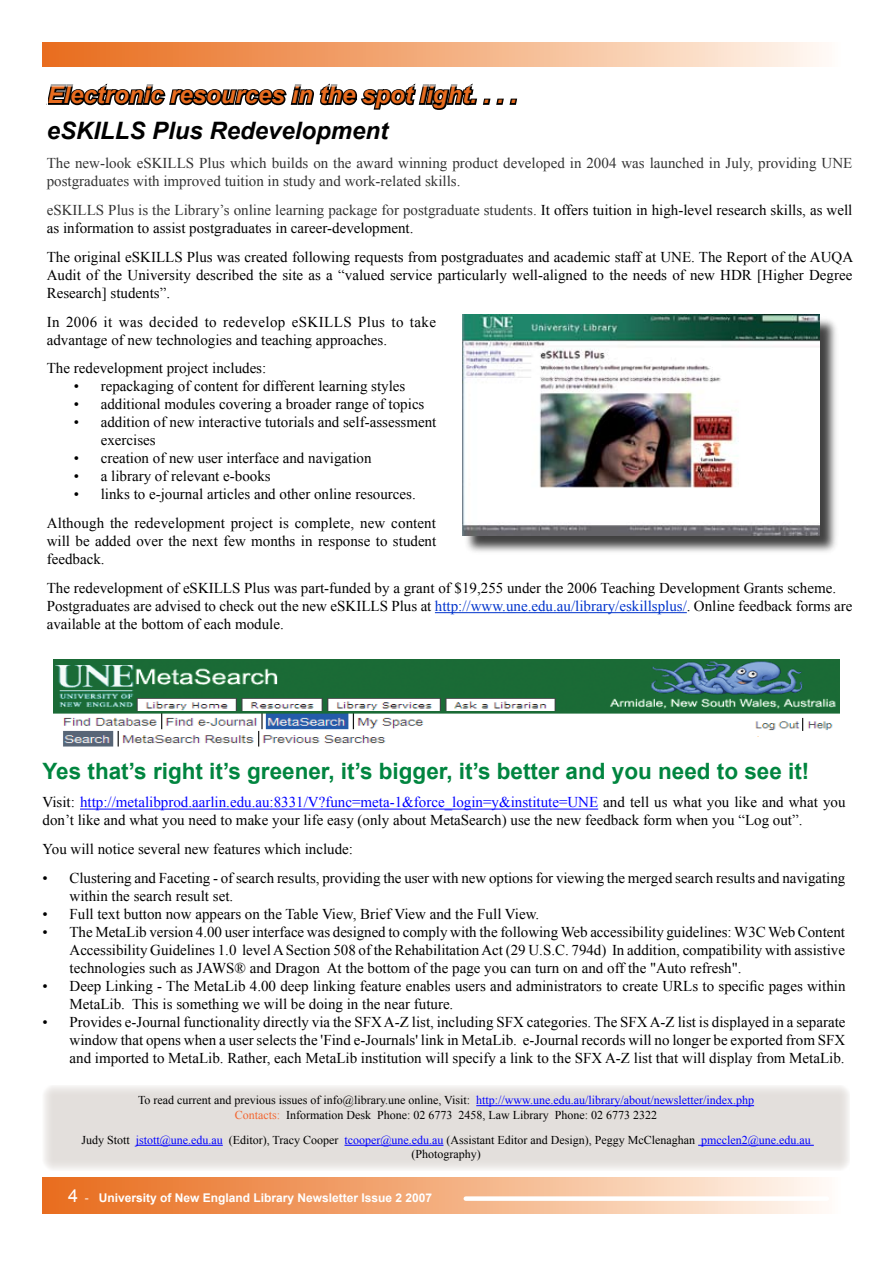
<style>
.page{position:relative;width:893px;height:1263px;background:#fff}
.page>*{position:absolute;margin:0;border:0;box-sizing:border-box;transform-origin:0 0}
.t1{font:italic 700 24px "Arial";color:#e86c1f}
.t2{font:italic 700 24px "Arial";color:#000}
.t3{font:700 22.5px "Arial";color:#00853f}
.t4{font:15px/18px "Times New Roman";color:#000}
.t5{font:15px/18px "Times New Roman";color:#333}
.t6{font:12px/14.4px "Times New Roman";color:#000;text-align:center}
.t7{font:700 12px "Arial";color:#fff}
.s1{color:#333}
.s2{color:#03c}
.s3{color:#00f}
.s4{color:#f26631}
.s5{font-weight:400}
</style>
<div class="page">
<div style="left:43px;top:1178px;width:807px;height:35px;background:linear-gradient(to right,#e86917,#fffaf3)"></div>
<div style="left:466px;top:1196px;width:361px;height:5px;background:#fff"></div>
<div style="left:43px;top:43px;width:807px;height:24px;background:linear-gradient(to right,#e86917,#fffaf3)"></div>
<svg style="left:46px;top:83px;width:472px;height:27px"></svg>
<hr style="left:80px;top:809px;width:518px;height:1px;background:#00f">
<hr style="left:435px;top:612px;width:252px;height:1px;background:#03c">
<div style="left:43px;top:1085px;width:807px;height:86px;background:#e3dfdc"></div>
<hr style="left:476px;top:1105px;width:278px;height:1px;background:#00f">
<hr style="left:136px;top:1145px;width:87px;height:1px;background:#00f">
<hr style="left:344px;top:1145px;width:99px;height:1px;background:#00f">
<hr style="left:698px;top:1145px;width:116px;height:1px;background:#00f">
<div style="left:464px;top:316px;width:375px;height:240px;background:#000;opacity:.75"></div>
<img style="left:462px;top:315px;width:357px;height:221px">
<img style="left:53px;top:659px;width:787px;height:88px">
<svg style="left:68px;top:1189px;width:9px;height:13px"></svg>
<h1 class="t1" style="left:47px;top:79px;width:471px">Electronic resources in the spot light. . . .</h1>
<h1 class="t2" style="left:47px;top:115px;width:343px">eSKILLS Plus Redevelopment</h1>
<p class="t5" style="left:47px;top:154px;width:807px">The new-look eSKILLS Plus which builds on the award winning product developed in 2004 was launched in July, providing UNE postgraduates with improved tuition in study and work-related skills.</p>
<p class="t4" style="left:47px;top:201px;width:807px"><span class="s1">eSKILLS Plus is the Library’s online learning package for postgraduate students.</span> It offers tuition in high-level research skills, as well as information to assist postgraduates in career-development.</p>
<p class="t4" style="left:47px;top:248px;width:808px;text-align:justify">The original eSKILLS Plus was created following requests from postgraduates and academic staff at UNE. The Report of the AUQA Audit of the University described the site as a “valued service particularly well-aligned to the needs of new HDR [Higher Degree Research] students”.</p>
<p class="t4" style="left:47px;top:312px;width:391px">In 2006 it was decided to redevelop eSKILLS Plus to take advantage of new technologies and teaching approaches.</p>
<p class="t4" style="left:47px;top:359px;width:221px">The redevelopment project includes:</p>
<p class="t4" style="left:74px;top:377px;width:333px">• repackaging of content for different learning styles</p>
<p class="t4" style="left:74px;top:395px;width:352px">• additional modules covering a broader range of topics</p>
<p class="t4" style="left:101px;top:413px;width:337px;text-indent:-27px">• addition of new interactive tutorials and self-assessment exercises</p>
<p class="t4" style="left:74px;top:449px;width:299px">• creation of new user interface and navigation</p>
<p class="t4" style="left:74px;top:467px;width:198px">• a library of relevant e-books</p>
<p class="t4" style="left:47px;top:480px;width:391px;line-height:28.8px;text-align:center">• links to e-journal articles and other online resources.<br>Although the redevelopment project is complete, new content</p>
<p class="t4" style="left:47px;top:532px;width:391px">will be added over the next few months in response to student feedback.</p>
<p class="t4" style="left:47px;top:579px;width:807px">The redevelopment of eSKILLS Plus was part-funded by a grant of $19,255 under the 2006 Teaching Development Grants scheme.<br>Postgraduates are advised to check out the new eSKILLS Plus at <span class="s2">http://www.une.edu.au/library/eskillsplus/</span>. Online feedback forms are available at the bottom of each module.</p>
<h2 class="t3" style="left:43px;top:756px;width:768px">Yes that’s right it’s greener, it’s bigger, it’s better and you need to see it!</h2>
<p class="t4" style="left:43px;top:793px;width:804px">Visit: <span class="s3">http://metalibprod.aarlin.edu.au:8331/V?func=meta-1&amp;force_login=y&amp;institute=UNE</span> and tell us what you like and what you don’t like and what you need to make your life easy (only about MetaSearch) use the new feedback form when you “Log out”.</p>
<p class="t4" style="left:70px;top:834px;width:777px;line-height:28.8px;text-indent:-27px">You will notice several new features which include:<br>Clustering and Faceting - of search results, providing the user with new options for viewing the merged search results and navigating</p>
<p class="t4" style="left:70px;top:887px;width:777px">within the search result set.<br>Full text button now appears on the Table View, Brief View and the Full View.<br>The MetaLib version 4.00 user interface was designed to comply with the following Web accessibility guidelines: W3C Web Content Accessibility Guidelines 1.0 level A Section 508 of the Rehabilitation Act (29 U.S.C. 794d) In addition, compatibility with assistive technologies such as JAWS® and Dragon At the bottom of the page you can turn on and off the "Auto refresh".<br>Deep Linking - The MetaLib 4.00 deep linking feature enables users and administrators to create URLs to specific pages within MetaLib. This is something we will be doing in the near future.<br>Provides e-Journal functionality directly via the SFX A-Z list, including SFX categories. The SFX A-Z list is displayed in a separate window that opens when a user selects the 'Find e-Journals' link in MetaLib. e-Journal records will no longer be exported from SFX and imported to MetaLib. Rather, each MetaLib institution will specify a link to the SFX A-Z list that will display from MetaLib.</p>
<p class="t4" style="left:43px;top:869px;width:7px">•</p>
<p class="t4" style="left:43px;top:905px;width:7px">• •</p>
<p class="t4" style="left:43px;top:977px;width:7px">•</p>
<p class="t4" style="left:43px;top:1013px;width:7px">•</p>
<p class="t6" style="left:138px;top:1093px;width:617px">To read current and previous issues of info@library.une online, Visit: <span class="s3">http://www.une.edu.au/library/about/newsletter/index.php<br></span><span class="s4">Contacts:</span> Information Desk Phone: 02 6773 2458, Law Library Phone: 02 6773 2322</p>
<p class="t6" style="left:81px;top:1132px;width:731px">Judy Stott <span class="s3">jstott@une.edu.au</span> (Editor), Tracy Cooper <span class="s3">tcooper@une.edu.au</span> (Assistant Editor and Design), Peggy McClenaghan <span class="s3">pmcclen2@une.edu.au </span>(Photography)</p>
<p class="t7" style="left:85px;top:1190px;width:349px"><span class="s5">-</span> University of New England Library Newsletter Issue 2 2007</p>
</div>
